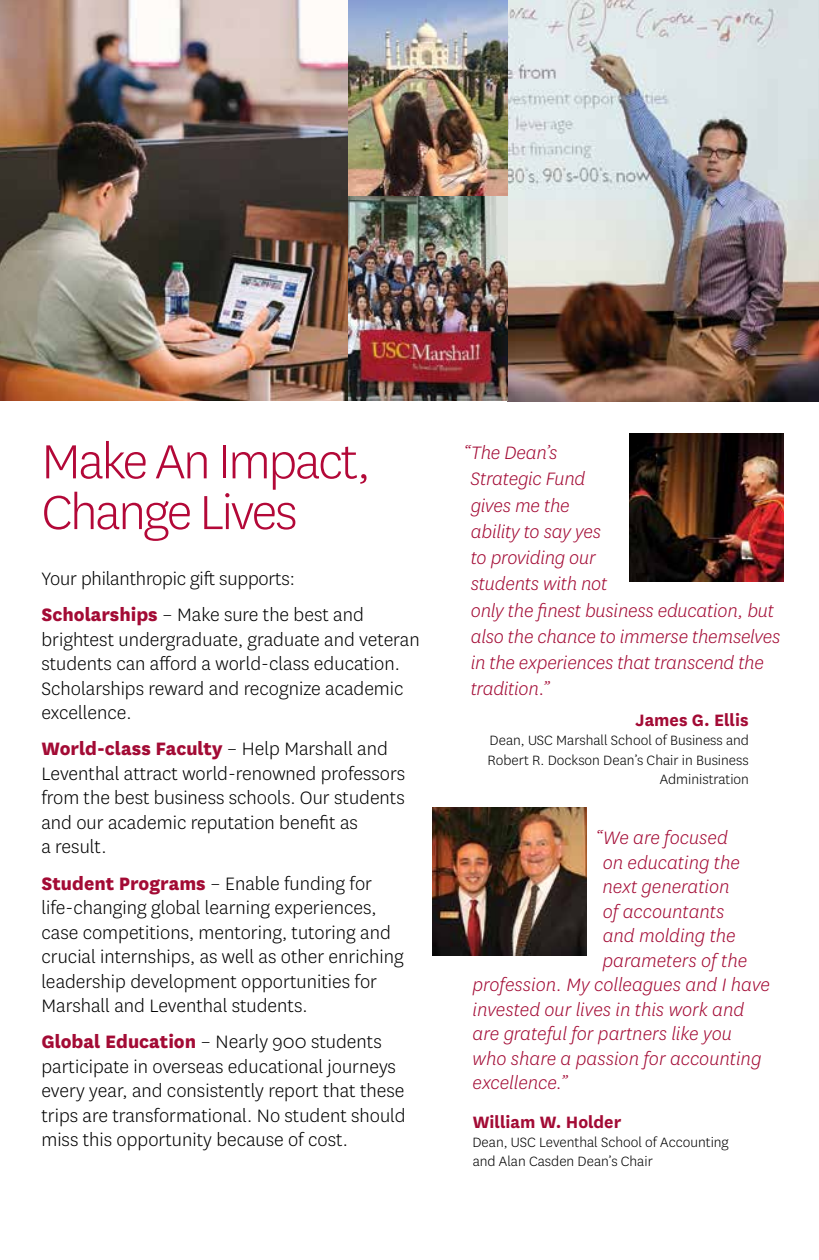
<style>
.page{position:relative;width:819px;height:1260px;background:#fff}
.page>*{position:absolute;margin:0;border:0;box-sizing:border-box;transform-origin:0 0}
.t1{font:300 56px/50.8px "National";letter-spacing:-.04em;color:#b30838}
.t2{font:300 21px/24.5px "National";color:#000}
.t3{font:italic 300 21px/26.2px "National";letter-spacing:-.005em;color:#a30b35}
.t4{font:700 19.25px "National";color:#a30b35}
.t5{font:300 15.75px/19.2px "National";color:#000;text-align:right}
.s1{font-weight:800;color:#a30b35}
</style>
<div class="page">
<img style="left:0;top:0;width:348px;height:401px">
<img style="left:508px;top:0;width:311px;height:401px">
<img style="left:348px;top:0;width:159px;height:197px">
<img style="left:348px;top:197px;width:160px;height:204px">
<img style="left:629px;top:433px;width:154px;height:149px">
<img style="left:432px;top:808px;width:154px;height:148px">
<h1 class="t1" style="left:41px;top:434px;width:331px">Make An Impact,<br>Change Lives</h1>
<p class="t2" style="left:41px;top:560px;width:324px;line-height:36.2px">Your philanthropic gift supports:<br><span class="s1">Scholarships</span> – Make sure the best and</p>
<p class="t2" style="left:41px;top:626px;width:380px">brightest undergraduate, graduate and veteran students can afford a world-class education.<br>Scholarships reward and recognize academic excellence.</p>
<p class="t2" style="left:41px;top:736px;width:365px"><span class="s1">World-class Faculty</span> – Help Marshall and Leventhal attract world-renowned professors from the best business schools. Our students and our academic reputation benefit as<br>a result.</p>
<p class="t2" style="left:41px;top:870px;width:364px"><span class="s1">Student Programs</span> – Enable funding for life-changing global learning experiences, case competitions, mentoring, tutoring and crucial internships, as well as other enriching leadership development opportunities for Marshall and Leventhal students.</p>
<p class="t2" style="left:41px;top:1029px;width:366px"><span class="s1">Global Education</span> – Nearly 900 students participate in overseas educational journeys every year, and consistently report that these trips are transformational. No student should miss this opportunity because of cost.</p>
<p class="t3" style="left:471px;top:439px;width:311px;text-indent:-7px">“The Dean’s<br>Strategic Fund<br>gives me the<br>ability to say yes<br>to providing our<br>students with not<br>only the finest business education, but also the chance to immerse themselves in the experiences that transcend the tradition.”</p>
<p class="t4" style="left:636px;top:707px;width:115px">James G. Ellis</p>
<p class="t5" style="left:488px;top:730px;width:263px">Dean, USC Marshall School of Business and<br>Robert R. Dockson Dean’s Chair in Business<br>Administration</p>
<p class="t3" style="left:595px;top:824px;width:134px">“We are focused</p>
<p class="t3" style="left:603px;top:849px;width:139px">on educating the</p>
<p class="t3" style="left:602px;top:873px;width:129px">next generation</p>
<p class="t3" style="left:603px;top:898px;width:123px">of accountants</p>
<p class="t3" style="left:603px;top:922px;width:134px">and molding the</p>
<p class="t3" style="left:602px;top:947px;width:146px">parameters of the</p>
<p class="t3" style="left:472px;top:971px;width:299px">profession. My colleagues and I have</p>
<p class="t3" style="left:472px;top:996px;width:273px">invested our lives in this work and</p>
<p class="t3" style="left:473px;top:1020px;width:261px">are grateful for partners like you</p>
<p class="t3" style="left:473px;top:1045px;width:290px">who share a passion for accounting</p>
<p class="t3" style="left:473px;top:1069px;width:97px">excellence.”</p>
<p class="t4" style="left:473px;top:1108px;width:150px">William W. Holder</p>
<p class="t5" style="left:472px;top:1132px;width:258px;text-align:left">Dean, USC Leventhal School of Accounting and Alan Casden Dean’s Chair</p>
</div>
